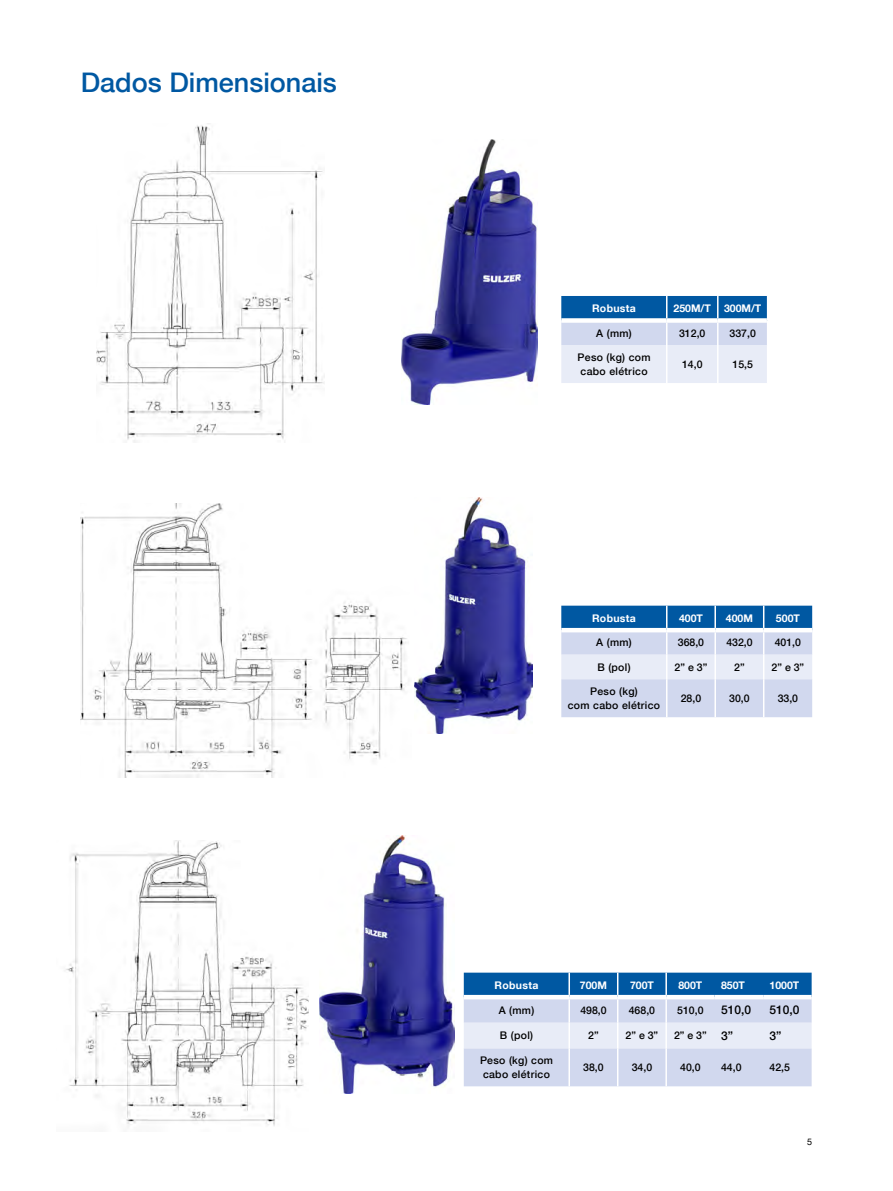
<style>
.page{position:relative;width:893px;height:1191px;background:#fff}
.page>*{position:absolute;margin:0;border:0;box-sizing:border-box;transform-origin:0 0}
.Pääotsikko_18pt_sini{font:500 27px "Helvetica Neue LT Com";color:#0058a2}
.Tabell3{font:500 12px "Helvetica Neue LT Com";color:#000}
.Tabell3-2{font:500 10.5px "Helvetica Neue LT Com";color:#000}
.Tabelle_PRODUKT{font:500 10.5px/13.5px "Helvetica Neue LT Com";letter-spacing:.03em;color:#000}
.Leipis{font:700 10.5px "Helvetica Neue LT Com";color:#fff}
.Tabelle_PRODUKT-2{font:700 10.5px "Helvetica Neue LT Com";letter-spacing:.03em;color:#fff}
.t1{font:9px "Helvetica Neue LT Com";color:#000}
</style>
<div class="page">
<img style="left:401px;top:140px;width:136px;height:264px">
<img style="left:415px;top:497px;width:117px;height:236px">
<img style="left:320px;top:835px;width:134px;height:258px">
<svg style="left:561px;top:605px;width:251px;height:112px;background:#adc3e1"></svg>
<hr style="left:561px;top:628px;width:106px;height:4px;background:#fff">
<hr style="left:667px;top:628px;width:48px;height:4px;background:#fff">
<hr style="left:715px;top:628px;width:49px;height:4px;background:#fff">
<hr style="left:764px;top:628px;width:48px;height:4px;background:#fff">
<svg style="left:464px;top:972px;width:348px;height:114px;background:#adc4e1"></svg>
<hr style="left:665px;top:972px;width:2px;height:23px;background:#fff">
<hr style="left:464px;top:995px;width:105px;height:4px;background:#fff">
<hr style="left:569px;top:995px;width:49px;height:4px;background:#fff">
<hr style="left:618px;top:995px;width:48px;height:4px;background:#fff">
<hr style="left:666px;top:995px;width:49px;height:4px;background:#fff">
<hr style="left:715px;top:995px;width:48px;height:4px;background:#fff">
<hr style="left:763px;top:995px;width:49px;height:4px;background:#fff">
<svg style="left:561px;top:296px;width:207px;height:87px;background:#a5c0de"></svg>
<div style="left:561px;top:318px;width:106px;height:5px;background:#fff"></div>
<div style="left:667px;top:318px;width:51px;height:5px;background:#fff"></div>
<div style="left:718px;top:318px;width:49px;height:5px;background:#fff"></div>
<img style="left:81px;top:503px;width:326px;height:274px">
<img style="left:65px;top:841px;width:243px;height:285px">
<img style="left:96px;top:123px;width:228px;height:320px">
<p class="Pääotsikko_18pt_sini" style="left:81px;top:66px;width:258px">Dados Dimensionais</p>
<p class="Tabelle_PRODUKT-2" style="left:592px;top:301px;width:45px">Robusta</p>
<p class="Leipis" style="left:674px;top:301px;width:39px">250M/T</p>
<p class="Leipis" style="left:724px;top:301px;width:39px">300M/T</p>
<p class="Tabelle_PRODUKT" style="left:596px;top:326px;width:37px">A (mm)</p>
<p class="Tabell3-2" style="left:679px;top:326px;width:28px">312,0</p>
<p class="Tabell3-2" style="left:730px;top:326px;width:28px">337,0</p>
<p class="Tabelle_PRODUKT" style="left:577px;top:350px;width:75px">Peso (kg) com cabo elétrico</p>
<p class="Tabell3-2" style="left:682px;top:358px;width:22px">14,0</p>
<p class="Tabell3-2" style="left:732px;top:358px;width:22px">15,5</p>
<p class="Tabelle_PRODUKT-2" style="left:592px;top:611px;width:45px">Robusta</p>
<p class="Leipis" style="left:679px;top:611px;width:25px">400T</p>
<p class="Leipis" style="left:726px;top:611px;width:29px">400M</p>
<p class="Leipis" style="left:776px;top:611px;width:25px">500T</p>
<p class="Tabelle_PRODUKT" style="left:596px;top:635px;width:37px">A (mm)</p>
<p class="Tabell3-2" style="left:678px;top:636px;width:28px">368,0</p>
<p class="Tabell3-2" style="left:726px;top:636px;width:28px">432,0</p>
<p class="Tabell3-2" style="left:775px;top:636px;width:28px">401,0</p>
<p class="Tabelle_PRODUKT" style="left:597px;top:660px;width:35px">B (pol)</p>
<p class="Tabell3-2" style="left:675px;top:660px;width:34px">2” e 3”</p>
<p class="Tabell3-2" style="left:734px;top:660px;width:12px">2”</p>
<p class="Tabell3-2" style="left:772px;top:660px;width:34px">2” e 3”</p>
<p class="Tabelle_PRODUKT" style="left:568px;top:684px;width:94px;text-align:center">Peso (kg)<br>com cabo elétrico</p>
<p class="Tabell3-2" style="left:681px;top:692px;width:22px">28,0</p>
<p class="Tabell3-2" style="left:729px;top:692px;width:22px">30,0</p>
<p class="Tabell3-2" style="left:778px;top:692px;width:22px">33,0</p>
<p class="Tabelle_PRODUKT-2" style="left:495px;top:978px;width:45px">Robusta</p>
<p class="Leipis" style="left:580px;top:978px;width:29px">700M</p>
<p class="Leipis" style="left:630px;top:978px;width:25px">700T</p>
<p class="Leipis" style="left:678px;top:978px;width:25px">800T</p>
<p class="Leipis" style="left:721px;top:978px;width:25px">850T</p>
<p class="Leipis" style="left:769px;top:978px;width:31px">1000T</p>
<p class="Tabelle_PRODUKT" style="left:499px;top:1003px;width:37px">A (mm)</p>
<p class="Tabell3-2" style="left:580px;top:1003px;width:28px">498,0</p>
<p class="Tabell3-2" style="left:629px;top:1003px;width:28px">468,0</p>
<p class="Tabell3-2" style="left:677px;top:1003px;width:28px">510,0</p>
<p class="Tabell3" style="left:721px;top:1002px;width:32px">510,0</p>
<p class="Tabell3" style="left:769px;top:1002px;width:32px">510,0</p>
<p class="Tabelle_PRODUKT" style="left:500px;top:1028px;width:35px">B (pol)</p>
<p class="Tabell3-2" style="left:588px;top:1029px;width:12px">2”</p>
<p class="Tabell3-2" style="left:626px;top:1029px;width:34px">2” e 3”</p>
<p class="Tabell3-2" style="left:674px;top:1029px;width:34px">2” e 3”</p>
<p class="Tabell3" style="left:721px;top:1028px;width:13px">3”</p>
<p class="Tabell3" style="left:769px;top:1028px;width:13px">3”</p>
<p class="Tabelle_PRODUKT" style="left:480px;top:1053px;width:75px">Peso (kg) com cabo elétrico</p>
<p class="Tabell3-2" style="left:583px;top:1061px;width:22px">38,0</p>
<p class="Tabell3-2" style="left:632px;top:1061px;width:22px">34,0</p>
<p class="Tabell3-2" style="left:680px;top:1061px;width:22px">40,0</p>
<p class="Tabell3-2" style="left:721px;top:1061px;width:22px">44,0</p>
<p class="Tabell3-2" style="left:769px;top:1061px;width:22px">42,5</p>
<p class="t1" style="left:807px;top:1136px;width:7px">5</p>
</div>
